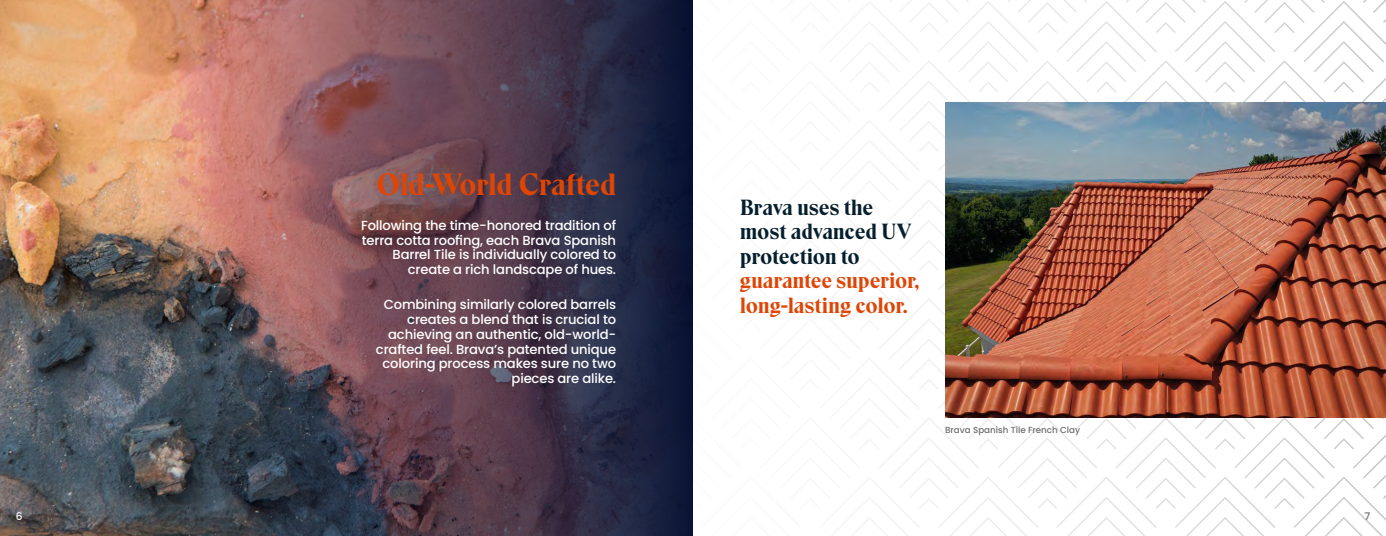
<style>
.page{position:relative;width:1386px;height:536px;background:#fff}
.page>*{position:absolute;margin:0;border:0;box-sizing:border-box;transform-origin:0 0}
.t1{font:500 30.62px "Eksell Display";letter-spacing:.01em;color:#df4505}
.t2{font:500 21.88px/24.5px "Eksell Display";letter-spacing:.01em;color:#061f2d}
.t3{font:500 21.88px/24.5px "Eksell Display";letter-spacing:.01em;color:#df4505}
.t4{font:500 13.12px/14.9px "Poppins";letter-spacing:-.01em;color:#fff;text-align:right}
.t5{font:500 10.5px "Poppins";color:#6d6e71}
.t6{font:500 10.5px "Poppins";color:#fff}
.t7{font:500 8.75px "Poppins";color:#6e6e6e}
.s1{font-size:8.75px;color:#fff}
</style>
<div class="page">
<svg style="left:851px;top:0;width:535px;height:536px"></svg>
<img style="left:0;top:0;width:150px;height:536px">
<img style="left:945px;top:102px;width:441px;height:315px">
<img style="left:150px;top:0;width:543px;height:536px">
<h1 class="t1" style="left:377px;top:167px;width:241px">Old-World Crafted</h1>
<p class="t4" style="left:361px;top:217px;width:257px">Following the time-honored tradition of terra cotta roofing, each Brava Spanish Barrel Tile is individually colored to create a rich landscape of hues.</p>
<p class="t4" style="left:376px;top:297px;width:242px">Combining similarly colored barrels creates a blend that is crucial to achieving an authentic, old-world&shy;crafted feel. Brava’s patented unique coloring process makes sure no two pieces are alike.</p>
<h2 class="t2" style="left:740px;top:195px;width:173px">Brava uses the most advanced UV protection to</h2>
<h2 class="t3" style="left:740px;top:269px;width:180px">guarantee superior, long-lasting color.</h2>
<p class="t7" style="left:945px;top:424px;width:137px">Brava Spanish Tile French Clay</p>
<p class="t6" style="left:16px;top:510px;width:8px">6</p>
<p class="t5" style="left:1364px;top:510px;width:7px">7<span class="s1">7</span></p>
</div>
